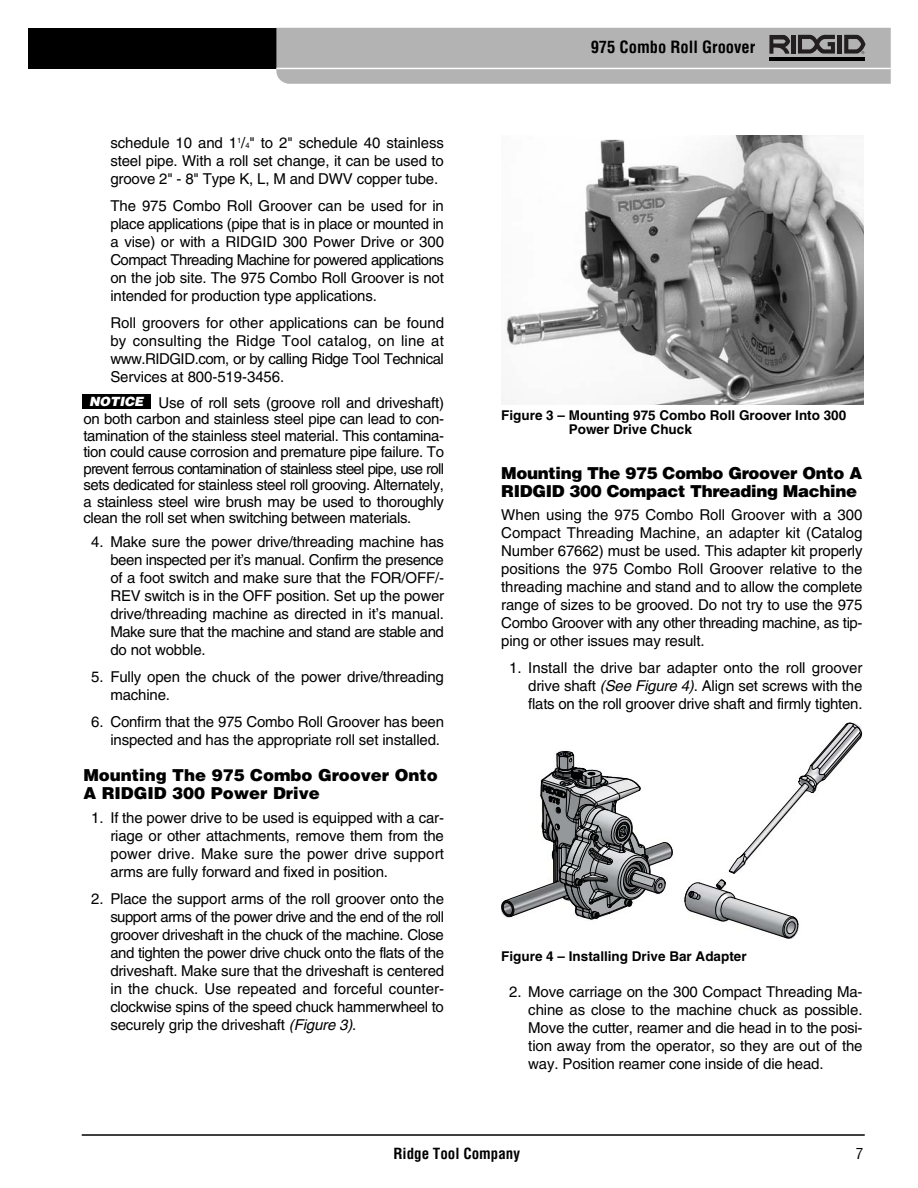
<style>
.page{position:relative;width:918px;height:1188px;background:#fff}
.page>*{position:absolute;margin:0;border:0;box-sizing:border-box;transform-origin:0 0}
.t1{font:900 16.5px/18px "Helvetica";letter-spacing:-.02em;color:#000}
.t2{font:900 16.5px/18px "Helvetica";color:#000}
.t3{font:700 condensed 16.5px "Helvetica";color:#000}
.t4{font:15px/18px "Helvetica";letter-spacing:-.01em;color:#000;text-align:justify}
.t5{font:700 condensed 15px "Helvetica";color:#000}
.t6{font:condensed 15px "Helvetica";color:#000}
.t7{font:700 13.5px/13.5px "Helvetica";color:#000}
.t8{font:italic 900 12.75px "Helvetica";color:#fff}
.s1{font-size:7.5px}
.s2{font-style:italic}
</style>
<div class="page">
<hr style="left:82px;top:1134px;width:783px;height:2px;background:#000">
<div style="left:28px;top:28px;width:427px;height:41px;background:#000"></div>
<svg style="left:276px;top:28px;width:615px;height:56px;background:#aeaeae"></svg>
<div style="left:82px;top:394px;width:69px;height:15px;background:#000"></div>
<svg style="left:501px;top:722px;width:361px;height:217px"></svg>
<img style="left:505px;top:136px;width:359px;height:269px">
<p class="t4" style="left:110px;top:135px;width:335px">schedule 10 and 1<sup>1</sup>/<span class="s1">4</span>" to 2" schedule 40 stainless steel pipe. With a roll set change, it can be used to groove 2" - 8" Type K, L, M and DWV copper tube.</p>
<p class="t4" style="left:110px;top:198px;width:335px">The 975 Combo Roll Groover can be used for in place applications (pipe that is in place or mounted in a vise) or with a RIDGID 300 Power Drive or 300<br>Compact Threading Machine for power ed applications on the job site. The 975 Combo Roll Groover is not intended for production type applications.</p>
<p class="t4" style="left:110px;top:315px;width:335px">Roll groovers for other applications can be found by consulting the Ridge Tool catalog, on line at www.RIDGID.com, or by calling Ridge Tool Tech nical Services at 800-519-3456.</p>
<p class="t4" style="left:83px;top:396px;width:362px;line-height:16.5px;text-indent:75px">Use of roll sets (groove roll and driveshaft) on both carbon and stainless steel pipe can lead to con&shy;tamination of the stainless steel material. This contamina&shy;tion could cause corrosion and premature pipe failure. To prevent ferrous contamination of stainless steel pipe, use roll sets dedicated for stainless steel roll grooving. Alternately, a stainless steel wire brush may be used to thoroughly clean the roll set when switching between materials.</p>
<p class="t4" style="left:110px;top:534px;width:335px;text-indent:-19px">4. Make sure the power drive/threading machine has been inspected per it’s manual. Confirm the presence of a foot switch and make sure that the FOR/ OFF/ - REV switch is in the OFF position. Set up the power drive/threading machine as directed in it’s manual.<br>Make sure that the machine and stand are stable and do not wobble.</p>
<p class="t4" style="left:110px;top:669px;width:335px;text-indent:-19px">5. Fully open the chuck of the power drive/threading machine.</p>
<p class="t4" style="left:91px;top:714px;width:354px;text-align:right">6. Confirm that the 975 Combo Roll Groover has been inspected and has the appropriate roll set installed.</p>
<p class="t2" style="left:83px;top:768px;width:356px">Mounting The 975 Combo Groover Onto<br>A RIDGID 300 Power Drive</p>
<p class="t4" style="left:110px;top:810px;width:335px;text-indent:-19px">1. If the power drive to be used is equipped with a car&shy;riage or other attachments, remove them from the power drive. Make sure the power drive support arms are fully forward and fixed in position.</p>
<p class="t4" style="left:110px;top:891px;width:335px;text-indent:-19px">2. Place the support arms of the roll groover onto the support arms of the power drive and the end of the roll groover driveshaft in the chuck of the machine. Close and tighten the power drive chuck onto the flats of the driveshaft. Make sure that the driveshaft is centered in the chuck. Use repeated and forceful counter&shy;clockwise spins of the speed chuck hammerwheel to securely grip the driveshaft <span class="s2">(Figure 3)</span>.</p>
<p class="t8" style="left:89px;top:397px;width:58px">NOTICE</p>
<p class="t3" style="left:591px;top:41px;width:166px">975 Combo Roll Groover</p>
<p class="t7" style="left:569px;top:410px;width:279px;text-indent:-68px">Figure 3 – Mounting 975 Combo Roll Groover Into 300<br>Power Drive Chuck</p>
<p class="t1" style="left:501px;top:465px;width:362px">Mounting The 975 Combo Groover Onto A<br>RIDGID 300 Compact Threading Machine</p>
<p class="t4" style="left:501px;top:508px;width:363px">When using the 975 Combo Roll Groover with a 300<br>Compact Threading Machine, an adapter kit (Catalog Number 67662) must be used. This adapter kit properly positions the 975 Combo Roll Groover relative to the threading machine and stand and to allow the complete range of sizes to be grooved. Do not try to use the 975<br>Combo Groover with any other threading machine, as tip&shy;ping or other issues may result.</p>
<p class="t4" style="left:528px;top:661px;width:336px;text-indent:-19px">1. Install the drive bar adapter onto the roll groover drive shaft <span class="s2">(See Figure 4)</span>. Align set screws with the flats on the roll groover drive shaft and firmly tighten.</p>
<p class="t7" style="left:501px;top:951px;width:247px">Figure 4 – Installing Drive Bar Adapter</p>
<p class="t4" style="left:528px;top:985px;width:336px;text-indent:-19px">2. Move carriage on the 300 Compact Threading Ma - chine as close to the machine chuck as possible.<br>Move the cutter, reamer and die head in to the posi&shy;tion away from the operator, so they are out of the way. Position reamer cone inside of die head.</p>
<p class="t5" style="left:393px;top:1148px;width:128px">Ridge Tool Company</p>
<p class="t6" style="left:856px;top:1148px;width:9px">7</p>
</div>
